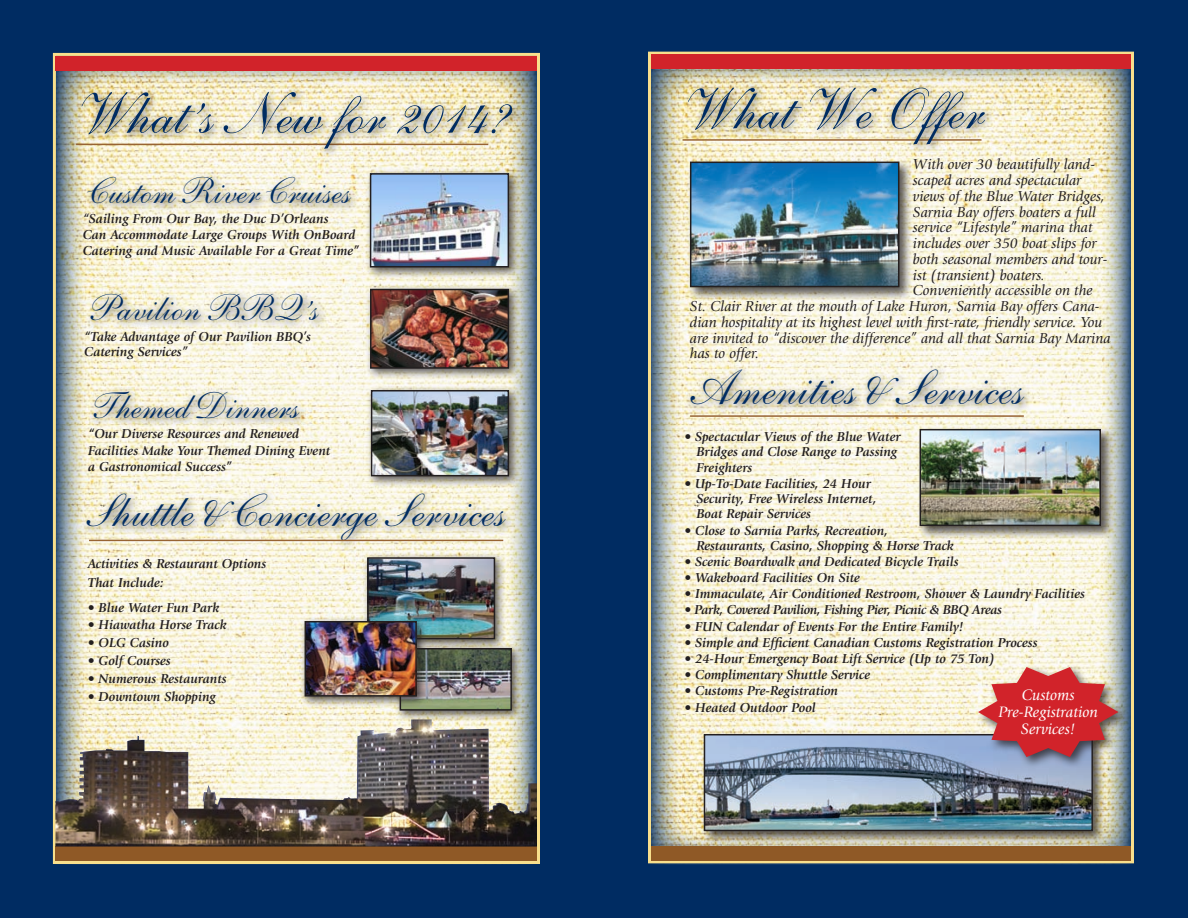
<style>
.page{position:relative;width:1188px;height:918px;background:#002c62}
.page>*{position:absolute;margin:0;border:0;box-sizing:border-box;transform-origin:0 0}
.t1{font:58.5px "Shelley Andante Script";color:#002c62}
.t2{font:49.5px "Shelley Andante Script";color:#002c62}
.t3{font:46.5px "Shelley Andante Script";color:#002c62}
.t4{font:37.5px "Shelley Andante Script";color:#002c62}
.t5{font:italic 15.75px "Giovanni";color:#fff}
.t6{font:italic 15px/15.8px "Giovanni";color:#231f20}
.t7{font:italic 700 13.5px/16.5px "Giovanni";color:#231f20}
.t8{font:italic 700 13.5px "Giovanni";letter-spacing:-.025em;color:#231f20}
</style>
<div class="page">
<img style="left:648px;top:69px;width:484px;height:796px">
<img style="left:57px;top:70px;width:479px;height:795px">
<div style="left:648px;top:52px;width:486px;height:811px;border:3px solid #f8df8c"></div>
<div style="left:53px;top:53px;width:487px;height:811px;border:3px solid #f8df8c"></div>
<div style="left:651px;top:55px;width:480px;height:14px;background:#d1232a"></div>
<div style="left:56px;top:56px;width:481px;height:14px;background:#d1232a"></div>
<div style="left:651px;top:846px;width:480px;height:14px;background:#8f5926"></div>
<div style="left:55px;top:847px;width:482px;height:14px;background:#8f5926"></div>
<div style="left:683px;top:82px;width:311px;height:72px;background:#231f20;opacity:.75"></div>
<div style="left:917px;top:426px;width:197px;height:113px;background:#231f20;opacity:.75"></div>
<img style="left:923px;top:432px;width:175px;height:91px">
<div style="left:920px;top:429px;width:181px;height:97px;border:2px solid #231f20"></div>
<div style="left:701px;top:731px;width:405px;height:114px;background:#231f20;opacity:.75"></div>
<img style="left:707px;top:737px;width:383px;height:91px">
<div style="left:704px;top:734px;width:389px;height:97px;border:2px solid #231f20"></div>
<div style="left:686px;top:364px;width:348px;height:51px;background:#231f20;opacity:.75"></div>
<hr style="left:690px;top:415px;width:334px;height:2px;background:#986433">
<div style="left:976px;top:664px;width:154px;height:105px;background:#231f20;opacity:.75"></div>
<svg style="left:978px;top:667px;width:140px;height:90px;background:#c85d5f"></svg>
<div style="left:687px;top:159px;width:226px;height:142px;background:#231f20;opacity:.75"></div>
<img style="left:693px;top:165px;width:203px;height:119px">
<div style="left:690px;top:162px;width:209px;height:125px;border:2px solid #231f20"></div>
<hr style="left:76px;top:144px;width:412px;height:1px;background:#986433">
<div style="left:77px;top:87px;width:445px;height:72px;background:#231f20;opacity:.75"></div>
<div style="left:81px;top:488px;width:434px;height:63px;background:#231f20;opacity:.75"></div>
<hr style="left:89px;top:540px;width:414px;height:1px;background:#986433">
<img style="left:55px;top:719px;width:482px;height:128px">
<div style="left:362px;top:552px;width:144px;height:99px;background:#231f20;opacity:.75"></div>
<img style="left:370px;top:560px;width:122px;height:76px">
<div style="left:367px;top:557px;width:128px;height:82px;border:2px solid #231f20"></div>
<div style="left:395px;top:643px;width:128px;height:79px;background:#231f20;opacity:.75"></div>
<img style="left:428px;top:651px;width:81px;height:57px">
<div style="left:400px;top:648px;width:112px;height:63px;border:2px solid #231f20"></div>
<div style="left:300px;top:616px;width:128px;height:92px;background:#231f20;opacity:.75"></div>
<img style="left:308px;top:624px;width:106px;height:70px">
<div style="left:305px;top:621px;width:112px;height:76px;border:2px solid #231f20"></div>
<div style="left:88px;top:386px;width:220px;height:42px;background:#231f20;opacity:.75"></div>
<div style="left:85px;top:288px;width:243px;height:42px;background:#231f20;opacity:.75"></div>
<div style="left:83px;top:172px;width:277px;height:41px;background:#231f20;opacity:.75"></div>
<div style="left:365px;top:168px;width:155px;height:111px;background:#231f20;opacity:.75"></div>
<img style="left:373px;top:176px;width:133px;height:89px">
<div style="left:370px;top:173px;width:139px;height:95px;border:2px solid #231f20"></div>
<div style="left:365px;top:284px;width:156px;height:96px;background:#231f20;opacity:.75"></div>
<img style="left:373px;top:292px;width:133px;height:74px">
<div style="left:370px;top:289px;width:139px;height:80px;border:2px solid #231f20"></div>
<div style="left:366px;top:385px;width:154px;height:103px;background:#231f20;opacity:.75"></div>
<img style="left:374px;top:393px;width:132px;height:80px">
<div style="left:371px;top:390px;width:138px;height:86px;border:2px solid #231f20"></div>
<p class="t1" style="left:67px;top:80px;width:435px">What’s New for 2014?</p>
<p class="t4" style="left:82px;top:170px;width:264px">Custom River Cruises</p>
<p class="t7" style="left:83px;top:211px;width:247px">“Sailing From Our Bay, the Duc D’Orleans</p>
<p class="t7" style="left:83px;top:227px;width:278px;line-height:15.8px">Can Accommodate Large Groups With OnBoard<br>Catering and Music Available For a Great Time”</p>
<p class="t4" style="left:84px;top:286px;width:230px">Pavilion BBQ’s</p>
<p class="t7" style="left:84px;top:328px;width:228px">“Take Advantage of Our Pavilion BBQ’s</p>
<p class="t7" style="left:84px;top:344px;width:105px">Catering Services”</p>
<p class="t4" style="left:88px;top:384px;width:207px">Themed Dinners</p>
<p class="t7" style="left:88px;top:426px;width:213px">“Our Diverse Resources and Renewed</p>
<p class="t7" style="left:88px;top:442px;width:244px">Facilities Make Your Themed Dining Event a Gastronomical Success”</p>
<p class="t3" style="left:80px;top:484px;width:419px">Shuttle &amp; Concierge Services</p>
<p class="t7" style="left:88px;top:556px;width:180px">Activities &amp; Restaurant Options</p>
<p class="t7" style="left:88px;top:575px;width:78px">That Include:</p>
<p class="t7" style="left:88px;top:599px;width:133px">• Blue Water Fun Park</p>
<p class="t7" style="left:88px;top:617px;width:140px">• Hiawatha Horse Track</p>
<p class="t7" style="left:88px;top:635px;width:82px">• OLG Casino</p>
<p class="t7" style="left:88px;top:653px;width:84px">• Golf Courses</p>
<p class="t7" style="left:88px;top:671px;width:140px">• Numerous Restaurants</p>
<p class="t7" style="left:88px;top:689px;width:130px">• Downtown Shopping</p>
<p class="t1" style="left:674px;top:76px;width:303px">What We Offer</p>
<p class="t6" style="left:913px;top:157px;width:184px">With over 30 beautifully land&shy;scaped acres and spectacular</p>
<p class="t6" style="left:913px;top:188px;width:193px">views of the Blue Water Bridges,<br>Sarnia Bay offers boaters a full service “Lifestyle” marina that</p>
<p class="t6" style="left:913px;top:235px;width:196px">includes over 350 boat slips for both seasonal members and tour&shy;ist (transient) boaters.</p>
<p class="t6" style="left:913px;top:283px;width:181px">Conveniently accessible on the</p>
<p class="t6" style="left:690px;top:298px;width:422px">St. Clair River at the mouth of Lake Huron, Sarnia Bay offers Cana&shy;dian hospitality at its highest level with first-rate, friendly service. You are invited to “discover the difference” and all that Sarnia Bay Marina has to offer.</p>
<p class="t2" style="left:683px;top:360px;width:334px">Amenities &amp; Services</p>
<p class="t7" style="left:684px;top:428px;width:218px">• Spectacular Views of the Blue Water</p>
<p class="t7" style="left:696px;top:444px;width:203px">Bridges and Close Range to Passing</p>
<p class="t7" style="left:696px;top:460px;width:57px">Freighters</p>
<p class="t7" style="left:684px;top:476px;width:188px">• Up-To-Date Facilities, 24 Hour</p>
<p class="t7" style="left:696px;top:491px;width:182px">Security, Free Wireless Internet,</p>
<p class="t7" style="left:696px;top:506px;width:116px">Boat Repair Services</p>
<p class="t7" style="left:684px;top:522px;width:205px">• Close to Sarnia Parks, Recreation,</p>
<p class="t7" style="left:696px;top:537px;width:259px">Restaurants, Casino, Shopping &amp; Horse Track</p>
<p class="t7" style="left:684px;top:553px;width:276px">• Scenic Boardwalk and Dedicated Bicycle Trails</p>
<p class="t7" style="left:684px;top:569px;width:177px">• Wakeboard Facilities On Site</p>
<p class="t7" style="left:684px;top:586px;width:402px">• Immaculate, Air Conditioned Restroom, Shower &amp; Laundry Facilities</p>
<p class="t8" style="left:684px;top:603px;width:319px">• Park, Covered Pavilion, Fishing Pier, Picnic &amp; BBQ Areas</p>
<p class="t7" style="left:684px;top:618px;width:281px">• FUN Calendar of Events For the Entire Family!</p>
<p class="t7" style="left:684px;top:634px;width:355px">• Simple and Efficient Canadian Customs Registration Process</p>
<p class="t7" style="left:684px;top:650px;width:312px">• 24-Hour Emergency Boat Lift Service (Up to 75 Ton)</p>
<p class="t7" style="left:684px;top:667px;width:187px">• Complimentary Shuttle Service</p>
<p class="t7" style="left:684px;top:683px;width:155px">• Customs Pre-Registration</p>
<p class="t7" style="left:684px;top:699px;width:133px">• Heated Outdoor Pool</p>
<p class="t5" style="left:1022px;top:686px;width:55px">Customs</p>
<p class="t5" style="left:999px;top:703px;width:101px">Pre-Registration</p>
<p class="t5" style="left:1021px;top:720px;width:56px">Services!</p>
</div>
